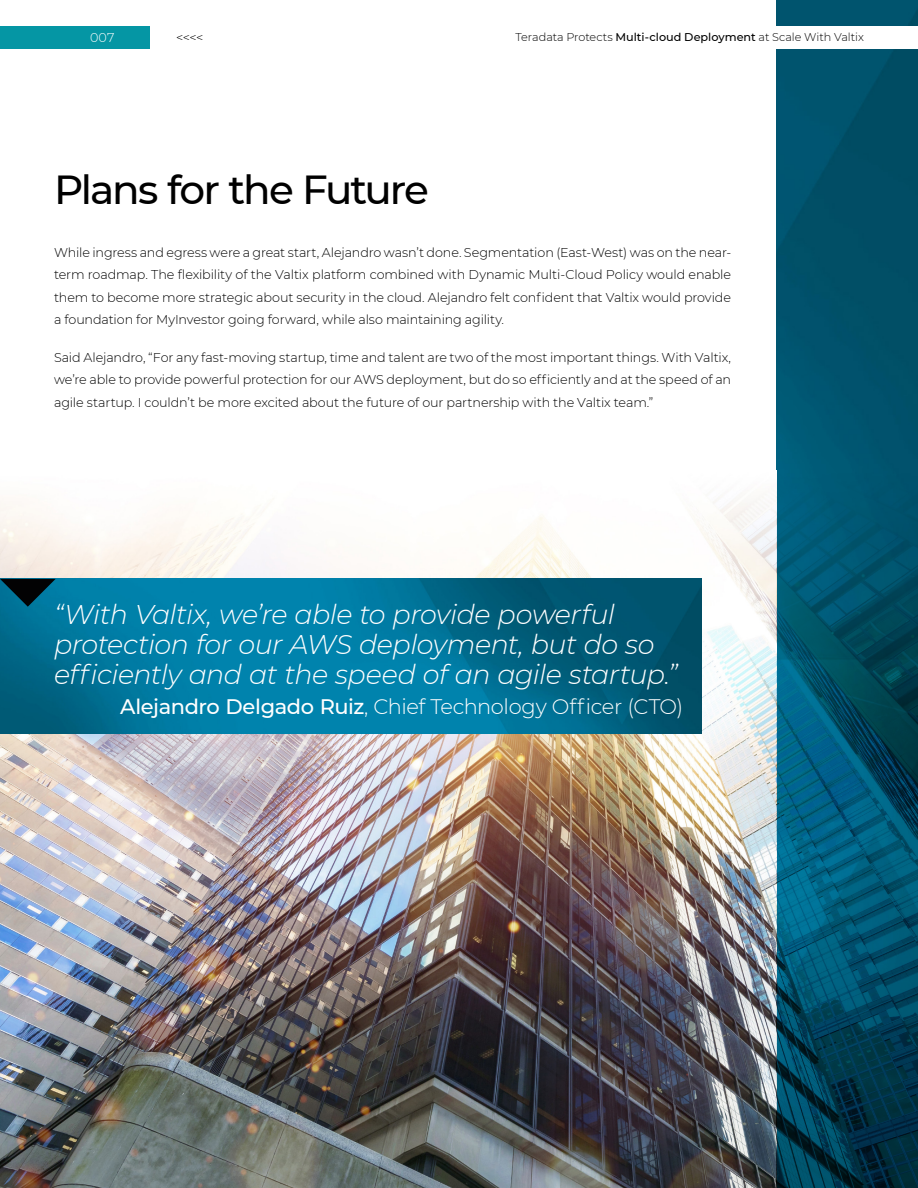
<style>
.page{position:relative;width:918px;height:1188px;background:#fff}
.page>*{position:absolute;margin:0;border:0;box-sizing:border-box;transform-origin:0 0}
.t1{font:500 40.5px "Montserrat";letter-spacing:-.05em;color:#000}
.t2{font:italic 300 27px/30px "Montserrat";letter-spacing:-.02em;color:#fff}
.t3{font:300 21px "Montserrat";letter-spacing:-.02em;color:#fff}
.t4{font:300 12.75px/22.5px "Montserrat";letter-spacing:-.01em;color:#000;text-align:justify}
.t5{font:300 12.75px "Montserrat";color:#fff}
.t6{font:300 11.25px "Montserrat";letter-spacing:-.005em;color:#000}
.s1{font-weight:500}
</style>
<div class="page">
<img style="left:777px;top:0;width:141px;height:471px">
<img style="left:0;top:471px;width:918px;height:717px">
<img style="left:0;top:579px;width:702px;height:155px">
<svg style="left:0;top:579px;width:56px;height:28px;background:#003d52"></svg>
<div style="left:5px;top:26px;width:913px;height:23px;background:#fff"></div>
<div style="left:0;top:26px;width:149px;height:23px;background:#0596a4"></div>
<p class="t5" style="left:90px;top:29px;width:26px">007</p>
<p class="t4" style="left:176px;top:26px;width:29px">&lt;&lt;&lt;&lt;</p>
<p class="t6" style="left:516px;top:29px;width:350px">Teradata Protects <span class="s1">Multi-cloud Deployment</span> at Scale With Valtix</p>
<h1 class="t1" style="left:54px;top:161px;width:376px">Plans for the Future</h1>
<p class="t4" style="left:54px;top:240px;width:679px">While ingress and egress were a great start, Alejandro wasn’t done. Segmentation (East-West) was on the near&shy;term roadmap. The flexibility of the Valtix platform combined with Dynamic Multi-Cloud Policy would enable them to become more strategic about security in the cloud. Alejandro felt confident that Valtix would provide a foundation for MyInvestor going forward, while also maintaining agility.</p>
<p class="t4" style="left:54px;top:345px;width:679px">Said Alejandro, “For any fast-moving startup, time and talent are two of the most important things. With Valtix, we’re able to provide powerful protection for our AWS deployment, but do so efficiently and at the speed of an agile startup. I couldn’t be more excited about the future of our partnership with the Valtix team.”</p>
<h2 class="t2" style="left:54px;top:599px;width:625px">“With Valtix, we’re able to provide powerful protection for our AWS deployment, but do so efficiently and at the speed of an agile startup.”</h2>
<h3 class="t3" style="left:120px;top:692px;width:565px"><span class="s1">Alejandro Delgado Ruiz</span>, Chief Technology Officer (CTO)</h3>
</div>
